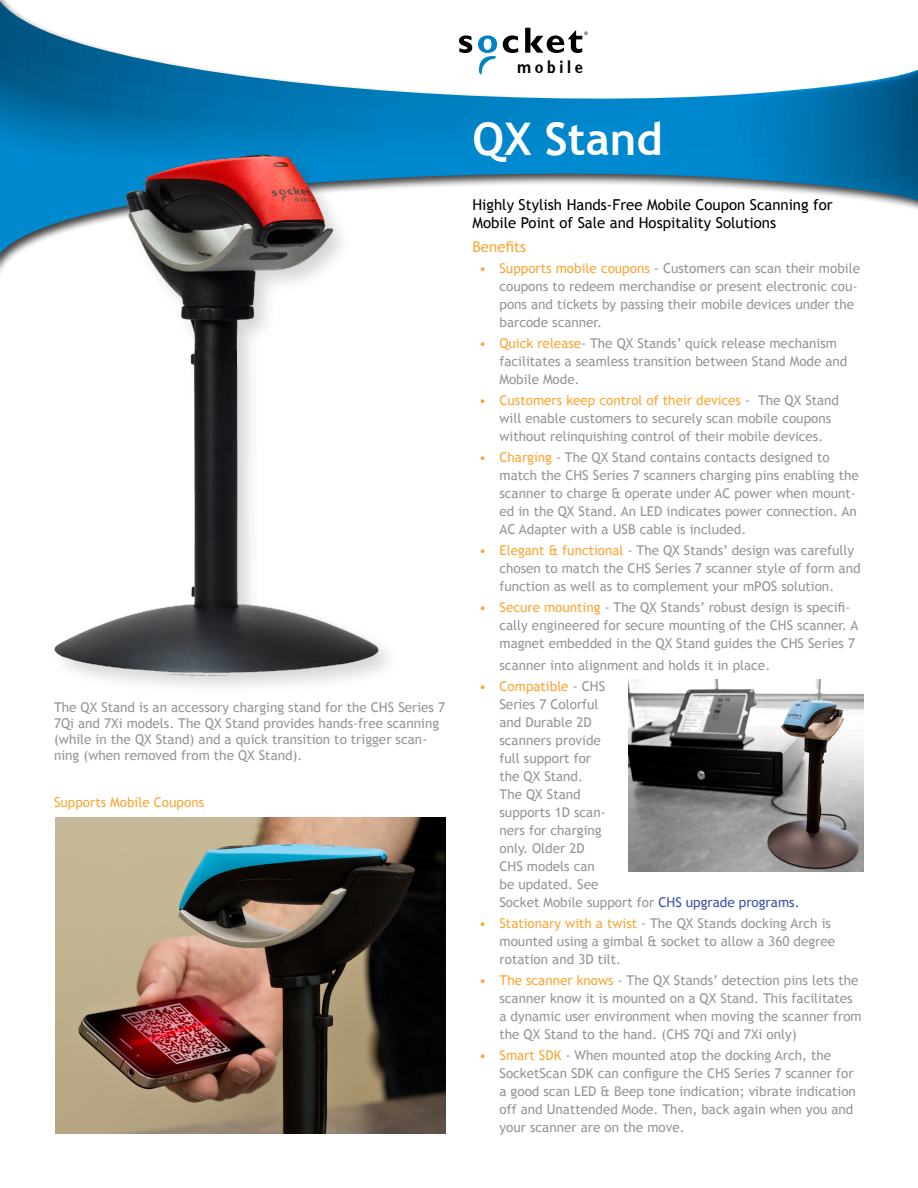
<style>
.page{position:relative;width:918px;height:1188px;background:#fff}
.page>*{position:absolute;margin:0;border:0;box-sizing:border-box;transform-origin:0 0}
.t1{font:700 45px "Trebuchet MS";color:#fff}
.t2{font:700 18.3px "Gill Sans";letter-spacing:.245em;color:#000;scale:.8 1}
.t3{font:15px/18px "Trebuchet MS";color:#000101}
.t4{font:15px "Trebuchet MS";color:#faa634}
.t5{font:13.5px/18px "Trebuchet MS";color:#939598}
.t6{font:13.5px "Trebuchet MS";color:#faa634}
.t7{font:7.95px "Myriad";color:#000}
.s1{color:#faa634}
.s2{color:#3a53a4}
</style>
<div class="page">
<svg style="left:0;top:2px;width:918px;height:251px"></svg>
<img style="left:628px;top:679px;width:236px;height:192px">
<svg style="left:459px;top:35px;width:13px;height:18px"></svg>
<svg style="left:503px;top:35px;width:15px;height:18px"></svg>
<svg style="left:525px;top:28px;width:57px;height:25px"></svg>
<svg style="left:478px;top:35px;width:19px;height:40px"></svg>
<div style="left:50px;top:149px;width:352px;height:550px;background:#000;opacity:.17"></div>
<img style="left:48px;top:152px;width:330px;height:528px">
<img style="left:55px;top:817px;width:391px;height:317px">
<p class="t5" style="left:54px;top:699px;width:393px;line-height:16.2px">The QX Stand is an accessory charging stand for the CHS Series 7<br>7Qi and 7Xi models. The QX Stand provides hands-free scanning (while in the QX Stand) and a quick transition to trigger scan&shy;ning (when removed from the QX Stand).</p>
<p class="t6" style="left:54px;top:794px;width:152px">Supports Mobile Coupons</p>
<p class="t7" style="left:584px;top:30px;width:6px">®</p>
<h2 class="t2" style="left:517px;top:56px;width:84px">mobile</h2>
<h1 class="t1" style="left:472px;top:111px;width:191px">QX Stand</h1>
<p class="t3" style="left:472px;top:196px;width:362px">Highly Stylish Hands-Free Mobile Coupon Scanning for<br>Mobile Point of Sale and Hospitality Solutions</p>
<p class="t4" style="left:472px;top:238px;width:55px">Benefits</p>
<p class="t5" style="left:500px;top:259px;width:362px;text-indent:-20px"><span class="s1">• Supports mobile coupons</span> - Customers can scan their mobile coupons to redeem merchandise or present electronic cou&shy;pons and tickets by passing their mobile devices under the barcode scanner.</p>
<p class="t5" style="left:500px;top:334px;width:350px;text-indent:-20px"><span class="s1">• Quick release</span>- The QX Stands’ quick release mechanism facilitates a seamless transition between Stand Mode and<br>Mobile Mode.</p>
<p class="t5" style="left:500px;top:391px;width:341px;text-indent:-20px"><span class="s1">• Customers keep control of their devices</span> - The QX Stand will enable customers to securely scan mobile coupons without relinquishing control of their mobile devices.</p>
<p class="t5" style="left:500px;top:448px;width:361px;text-indent:-20px"><span class="s1">• Charging</span> - The QX Stand contains contacts designed to match the CHS Series 7 scanners charging pins enabling the scanner to charge &amp; operate under AC power when mount&shy;ed in the QX Stand. An LED indicates power connection. An AC Adapter with a USB cable is included.</p>
<p class="t5" style="left:500px;top:541px;width:363px;text-indent:-20px"><span class="s1">• Elegant &amp; functional</span> - The QX Stands’ design was carefully chosen to match the CHS Series 7 scanner style of form and function as well as to complement your mPOS solution.</p>
<p class="t5" style="left:500px;top:598px;width:360px;text-indent:-20px"><span class="s1">• Secure mounting</span> - The QX Stands’ robust design is specifi&shy;cally engineered for secure mounting of the CHS scanner. A magnet embedded in the QX Stand guides the CHS Series 7</p>
<p class="t5" style="left:500px;top:656px;width:272px">scanner into alignment and holds it in place.</p>
<p class="t5" style="left:499px;top:677px;width:302px;text-indent:-20px"><span class="s1">• Compatible</span> - CHS<br>Series 7 Colorful<br>and Durable 2D<br>scanners provide<br>full support for<br>the QX Stand.<br>The QX Stand<br>supports 1D scan-<br>ners for charging<br>only. Older 2D<br>CHS models can<br>be updated. See<br>Socket Mobile support for <span class="s2">CHS upgrade programs.</span></p>
<p class="t5" style="left:500px;top:914px;width:337px;text-indent:-20px"><span class="s1">• Stationary with a twist</span> - The QX Stands docking Arch is mounted using a gimbal &amp; socket to allow a 360 degree rotation and 3D tilt.</p>
<p class="t5" style="left:500px;top:971px;width:364px;text-indent:-20px"><span class="s1">• The scanner knows</span> - The QX Stands’ detection pins lets the scanner know it is mounted on a QX Stand. This facilitates a dynamic user environment when moving the scanner from the QX Stand to the hand. (CHS 7Qi and 7Xi only)</p>
<p class="t5" style="left:500px;top:1046px;width:358px;text-indent:-20px"><span class="s1">• Smart SDK</span> - When mounted atop the docking Arch, the SocketScan SDK can configure the CHS Series 7 scanner for a good scan LED &amp; Beep tone indication; vibrate indication off and Unattended Mode. Then, back again when you and your scanner are on the move.</p>
</div>
